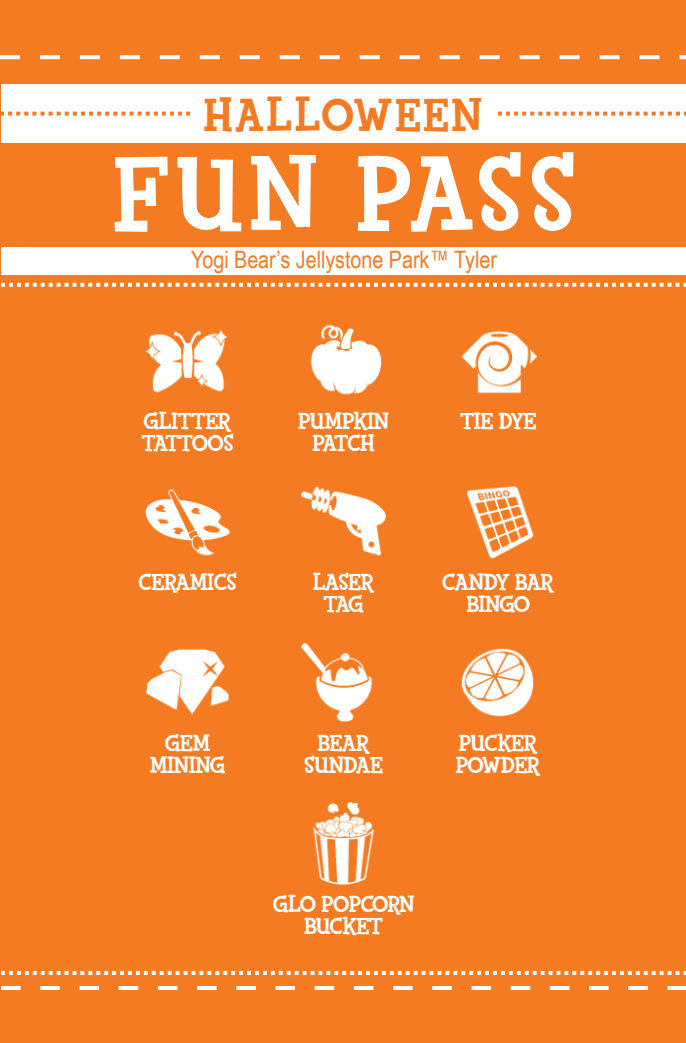
<style>
.page{position:relative;width:686px;height:1043px;background:#fff}
.page>*{position:absolute;margin:0;border:0;box-sizing:border-box;transform-origin:0 0}
.t1{font:800 108px "Fink";letter-spacing:.05em;color:#fff}
.t2{font:800 48px "Fink";letter-spacing:.05em;color:#f47b21}
.t3{font:800 24px/22px "Fink";letter-spacing:-.02em;color:#fff;text-align:center}
.t4{font:24px "Arial Narrow";color:#f47b21}
.t5{font:800 24px/22px "Fink";letter-spacing:-.04em;color:#fff;text-align:center}
</style>
<div class="page">
<div style="left:0;top:0;width:685px;height:1043px;background:#f47b21"></div>
<div style="left:1px;top:85px;width:684px;height:58px;background:#fff"></div>
<div style="left:1px;top:247px;width:684px;height:27px;background:#fff"></div>
<svg style="left:1px;top:283px;width:684px;height:4px"></svg>
<svg style="left:1px;top:971px;width:684px;height:4px"></svg>
<svg style="left:0;top:55px;width:685px;height:4px"></svg>
<svg style="left:1px;top:986px;width:684px;height:4px"></svg>
<img style="left:146px;top:329px;width:81px;height:64px">
<img style="left:146px;top:489px;width:83px;height:67px">
<img style="left:146px;top:648px;width:83px;height:67px">
<img style="left:310px;top:324px;width:72px;height:71px">
<img style="left:302px;top:486px;width:83px;height:70px">
<img style="left:302px;top:643px;width:71px;height:79px">
<img style="left:313px;top:802px;width:62px;height:83px">
<img style="left:461px;top:648px;width:73px;height:69px">
<img style="left:461px;top:330px;width:77px;height:64px">
<img style="left:466px;top:485px;width:68px;height:74px">
<svg style="left:1px;top:112px;width:189px;height:4px"></svg>
<svg style="left:497px;top:112px;width:188px;height:4px"></svg>
<h2 class="t2" style="left:203px;top:86px;width:280px">HALLOWEEN</h2>
<h1 class="t1" style="left:112px;top:127px;width:464px">FUN PASS</h1>
<p class="t4" style="left:191px;top:242px;width:307px">Yogi Bear’s Jellystone Park™ Tyler</p>
<p class="t3" style="left:141px;top:411px;width:94px;text-align:left">GLITTER<br>TATTOOS</p>
<p class="t3" style="left:298px;top:411px;width:93px">PUMPKIN<br>PATCH</p>
<p class="t3" style="left:460px;top:411px;width:78px">TIE DYE</p>
<p class="t3" style="left:138px;top:572px;width:100px">CERAMICS</p>
<p class="t5" style="left:313px;top:572px;width:63px">LASER<br>TAG</p>
<p class="t3" style="left:442px;top:572px;width:114px">CANDY BAR<br>BINGO</p>
<p class="t3" style="left:150px;top:732px;width:77px">GEM<br>MINING</p>
<p class="t3" style="left:304px;top:732px;width:80px">BEAR<br>SUNDAE</p>
<p class="t3" style="left:455px;top:732px;width:87px;text-align:left">PUCKER<br>POWDER</p>
<p class="t3" style="left:273px;top:893px;width:143px">GLO POPCORN<br>BUCKET</p>
</div>
